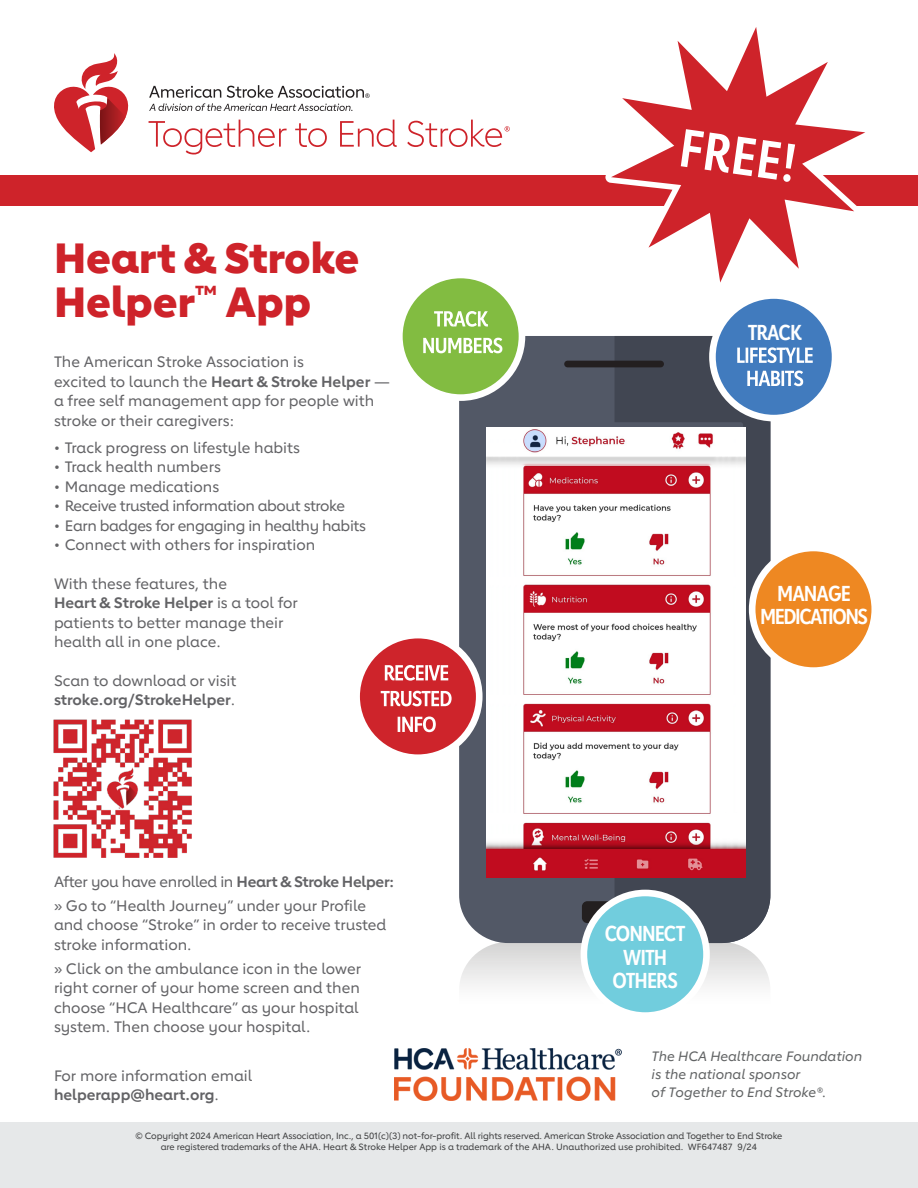
<style>
.page{position:relative;width:918px;height:1188px;background:#fff}
.page>*{position:absolute;margin:0;border:0;box-sizing:border-box;transform-origin:0 0}
.t1{font:700 52.65px "Lub Dub Condensed";color:#fff}
.t2{font:800 42px "Lub Dub";color:#ce232a}
.t3{font:700 21.45px/23.1px "Lub Dub Condensed";letter-spacing:-.045em;color:#fff;text-align:center}
.t4{font:700 21.45px/23.1px "Lub Dub Condensed";letter-spacing:-.07em;color:#fff;text-align:center}
.Body{font:500 15px/19.5px "Lub Dub";color:#636366}
.Body-2{font:500 15px "Lub Dub";letter-spacing:-.025em;color:#636366}
.CTA{font:500 15px/19.5px "Lub Dub";color:#636366}
.Body-3{font:500 15px "Lub Dub";letter-spacing:-.02em;color:#636366}
.Body-4{font:700 15px "Lub Dub";color:#636366}
.SOR{font:italic 500 13.5px/18px "Lub Dub";color:#626465}
.t5{font:500 9px/10.8px "Lub Dub";letter-spacing:-.01em;color:#3e3e3f;text-align:center}
.s1{font-weight:700}
.s2{font-weight:500}
</style>
<div class="page">
<div style="left:0;top:176px;width:918px;height:30px;background:#ce232a"></div>
<svg style="left:54px;top:53px;width:75px;height:99px"></svg>
<svg style="left:149px;top:120px;width:138px;height:34px"></svg>
<svg style="left:295px;top:123px;width:32px;height:24px"></svg>
<svg style="left:340px;top:120px;width:57px;height:27px"></svg>
<svg style="left:407px;top:120px;width:103px;height:27px"></svg>
<svg style="left:149px;top:85px;width:221px;height:26px"></svg>
<img style="left:53px;top:719px;width:139px;height:139px">
<svg style="left:605px;top:27px;width:266px;height:256px"></svg>
<svg style="left:460px;top:942px;width:310px;height:159px"></svg>
<div style="left:459px;top:336px;width:311px;height:607px;background:#525866;border-radius:48px"></div>
<svg style="left:615px;top:336px;width:155px;height:607px;background:#484d58"></svg>
<div style="left:564px;top:361px;width:100px;height:6px;background:#231f20;border-radius:3px"></div>
<svg style="left:582px;top:901px;width:65px;height:22px"></svg>
<img style="left:487px;top:427px;width:259px;height:451px">
<div style="left:712px;top:296px;width:123px;height:122px;background:#417bbe;border-radius:50%"></div>
<div style="left:709px;top:292px;width:129px;height:129px;border:7px solid #fff;border-radius:50%"></div>
<div style="left:752px;top:548px;width:123px;height:123px;background:#e82;border-radius:50%"></div>
<div style="left:749px;top:545px;width:129px;height:129px;border:7px solid #fff;border-radius:50%"></div>
<div style="left:357px;top:635px;width:122px;height:123px;background:#ce242b;border-radius:50%"></div>
<div style="left:353px;top:632px;width:130px;height:129px;border:7px solid #fff;border-radius:50%"></div>
<div style="left:584px;top:893px;width:123px;height:123px;background:#71cddd;border-radius:50%"></div>
<div style="left:581px;top:890px;width:129px;height:129px;border:7px solid #fff;border-radius:50%"></div>
<div style="left:399px;top:275px;width:123px;height:123px;background:#82bc41;border-radius:50%"></div>
<div style="left:396px;top:272px;width:129px;height:129px;border:7px solid #fff;border-radius:50%"></div>
<svg style="left:434px;top:311px;width:54px;height:16px"></svg>
<svg style="left:423px;top:338px;width:79px;height:15px"></svg>
<svg style="left:737px;top:347px;width:76px;height:16px"></svg>
<svg style="left:747px;top:371px;width:56px;height:15px"></svg>
<svg style="left:385px;top:665px;width:63px;height:16px"></svg>
<svg style="left:381px;top:691px;width:71px;height:15px"></svg>
<svg style="left:398px;top:717px;width:38px;height:15px"></svg>
<div style="left:0;top:1122px;width:918px;height:66px;background:#e6e8e9"></div>
<img style="left:394px;top:1049px;width:228px;height:51px">
<h1 class="t2" style="left:54px;top:233px;width:307px">Heart &amp; Stroke</h1>
<h1 class="t2" style="left:54px;top:276px;width:259px">Helper<sup>™</sup> App</h1>
<p class="Body" style="left:54px;top:352px;width:251px">The American Stroke Association is</p>
<p class="Body" style="left:54px;top:371px;width:338px">excited to launch the <span class="s1">Heart &amp; Stroke Helper</span> — a free self management app for people with stroke or their caregivers:</p>
<p class="Body" style="left:54px;top:437px;width:247px">• Track progress on lifestyle habits</p>
<p class="Body" style="left:54px;top:457px;width:168px">• Track health numbers</p>
<p class="Body" style="left:54px;top:476px;width:167px">• Manage medications</p>
<p class="Body-2" style="left:54px;top:497px;width:293px">• Receive trusted information about stroke</p>
<p class="Body-2" style="left:54px;top:516px;width:313px">• Earn badges for engaging in healthy habits</p>
<p class="Body" style="left:54px;top:535px;width:263px">• Connect with others for inspiration</p>
<p class="Body" style="left:54px;top:573px;width:175px">With these features, the</p>
<p class="Body" style="left:54px;top:593px;width:245px"><span class="s1">Heart &amp; Stroke Helper</span> is a tool for patients to better manage their health all in one place.</p>
<p class="Body" style="left:54px;top:670px;width:184px">Scan to download or visit</p>
<p class="Body-4" style="left:54px;top:691px;width:183px">stroke.org/StrokeHelper<span class="s2">.</span></p>
<p class="Body-3" style="left:54px;top:872px;width:342px">After you have enrolled in <span class="s1">Heart &amp; Stroke Helper:</span></p>
<p class="Body" style="left:54px;top:895px;width:334px">» Go to “Health Journey” under your Profile and choose “Stroke” in order to receive trusted stroke information.</p>
<p class="Body" style="left:54px;top:958px;width:309px">» Click on the ambulance icon in the lower right corner of your home screen and then choose “HCA Healthcare” as your hospital system. Then choose your hospital.</p>
<h1 class="t1" style="left:684px;top:116px;width:119px;rotate:8deg">FREE!</h1>
<h3 class="t3" style="left:748px;top:320px;width:56px">TRACK</h3>
<h3 class="t4" style="left:760px;top:582px;width:109px">MANAGE<br>MEDICATIONS</h3>
<h3 class="t3" style="left:605px;top:922px;width:82px">CONNECT<br>WITH<br>OTHERS</h3>
<p class="SOR" style="left:652px;top:1048px;width:212px">The HCA Healthcare Foundation is the national sponsor<br>of Together to End Stroke®.</p>
<p class="t5" style="left:136px;top:1130px;width:648px">© Copyright 2024 American Heart Association, Inc., a 501(c)(3) not-for-profit. All rights reserved. American Stroke Association and Together to End Stroke are registered trademarks of the AHA. Heart &amp; Stroke Helper App is a trademark of the AHA. Unauthorized use prohibited. WF647487 9/24</p>
<p class="CTA" style="left:54px;top:1065px;width:200px">For more information email <span class="s1">helperapp@heart.org</span>.</p>
</div>
